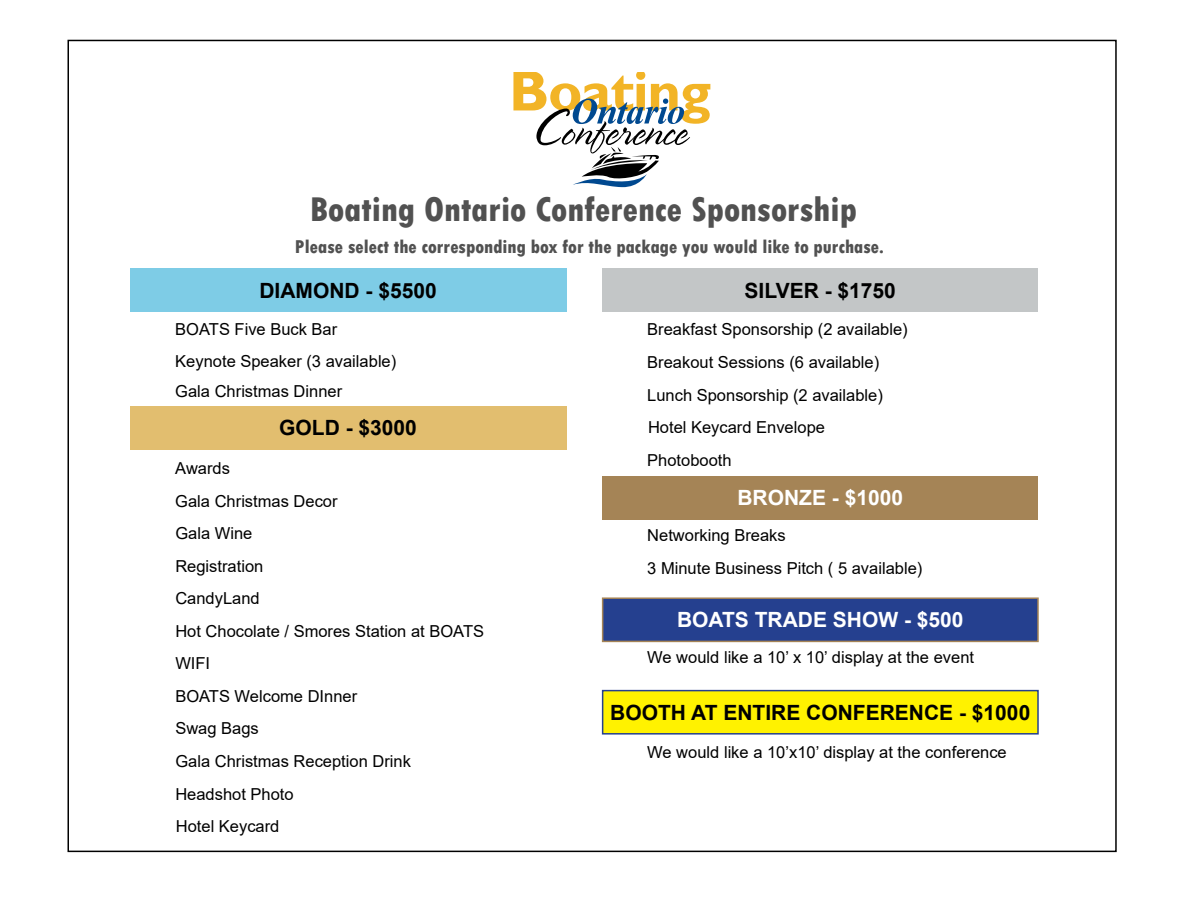
<style>
.page{position:relative;width:1188px;height:918px;background:#fff}
.page>*{position:absolute;margin:0;border:0;box-sizing:border-box;transform-origin:0 0}
.t1{font:800 condensed 36px "Tw Cen";color:#515151}
.t2{font:700 21px "Arial";color:#000}
.t3{font:700 21px "Arial";color:#fff}
.t4{font:800 condensed 19.5px "Tw Cen";color:#515151}
.t5{font:16.5px/32.5px "Arial";color:#000}
</style>
<div class="page">
<svg style="left:513px;top:72px;width:197px;height:116px"></svg>
<div style="left:130px;top:268px;width:437px;height:44px;background:#7ecce6"></div>
<div style="left:130px;top:406px;width:437px;height:43px;background:#e2be6f"></div>
<div style="left:603px;top:268px;width:435px;height:44px;background:#c3c6c7"></div>
<div style="left:603px;top:476px;width:435px;height:43px;background:#a58456"></div>
<div style="left:603px;top:598px;width:435px;height:43px;background:#25408f"></div>
<div style="left:602px;top:597px;width:437px;height:45px;border:2px solid #a58456"></div>
<div style="left:603px;top:691px;width:435px;height:43px;background:#fff200"></div>
<div style="left:602px;top:690px;width:437px;height:45px;border:2px solid #25408f"></div>
<h1 class="t1" style="left:310px;top:188px;width:548px">Boating Ontario Conference Sponsorship</h1>
<p class="t4" style="left:295px;top:235px;width:591px">Please select the corresponding box for the package you would like to purchase.</p>
<p class="t2" style="left:259px;top:276px;width:179px">DIAMOND - $5500</p>
<p class="t2" style="left:745px;top:276px;width:153px">SILVER - $1750</p>
<p class="t5" style="left:647px;top:313px;width:262px">Breakfast Sponsorship (2 available)</p>
<p class="t5" style="left:175px;top:313px;width:163px">BOATS Five Buck Bar</p>
<p class="t5" style="left:175px;top:346px;width:223px;line-height:30.3px">Keynote Speaker (3 available)<br>Gala Christmas Dinner</p>
<p class="t2" style="left:279px;top:413px;width:139px">GOLD - $3000</p>
<p class="t5" style="left:175px;top:452px;width:310px">Awards<br>Gala Christmas Decor<br>Gala Wine<br>Registration<br>CandyLand<br>Hot Chocolate / Smores Station at BOATS<br>WIFI<br>BOATS Welcome DInner<br>Swag Bags<br>Gala Christmas Reception Drink<br>Headshot Photo</p>
<p class="t5" style="left:176px;top:810px;width:105px">Hotel Keycard</p>
<p class="t5" style="left:647px;top:346px;width:234px">Breakout Sessions (6 available)</p>
<p class="t5" style="left:647px;top:378px;width:237px">Lunch Sponsorship (2 available)</p>
<p class="t5" style="left:648px;top:411px;width:178px">Hotel Keycard Envelope</p>
<p class="t5" style="left:647px;top:444px;width:86px">Photobooth</p>
<p class="t3" style="left:737px;top:483px;width:167px">BRONZE - $1000</p>
<p class="t5" style="left:647px;top:519px;width:277px">Networking Breaks<br>3 Minute Business Pitch ( 5 available)</p>
<p class="t3" style="left:677px;top:605px;width:288px">BOATS TRADE SHOW - $500</p>
<p class="t5" style="left:647px;top:641px;width:328px">We would like a 10’ x 10’ display at the event</p>
<p class="t2" style="left:610px;top:698px;width:422px">BOOTH AT ENTIRE CONFERENCE - $1000</p>
<p class="t5" style="left:647px;top:736px;width:361px">We would like a 10’x10’ display at the conference</p>
</div>
